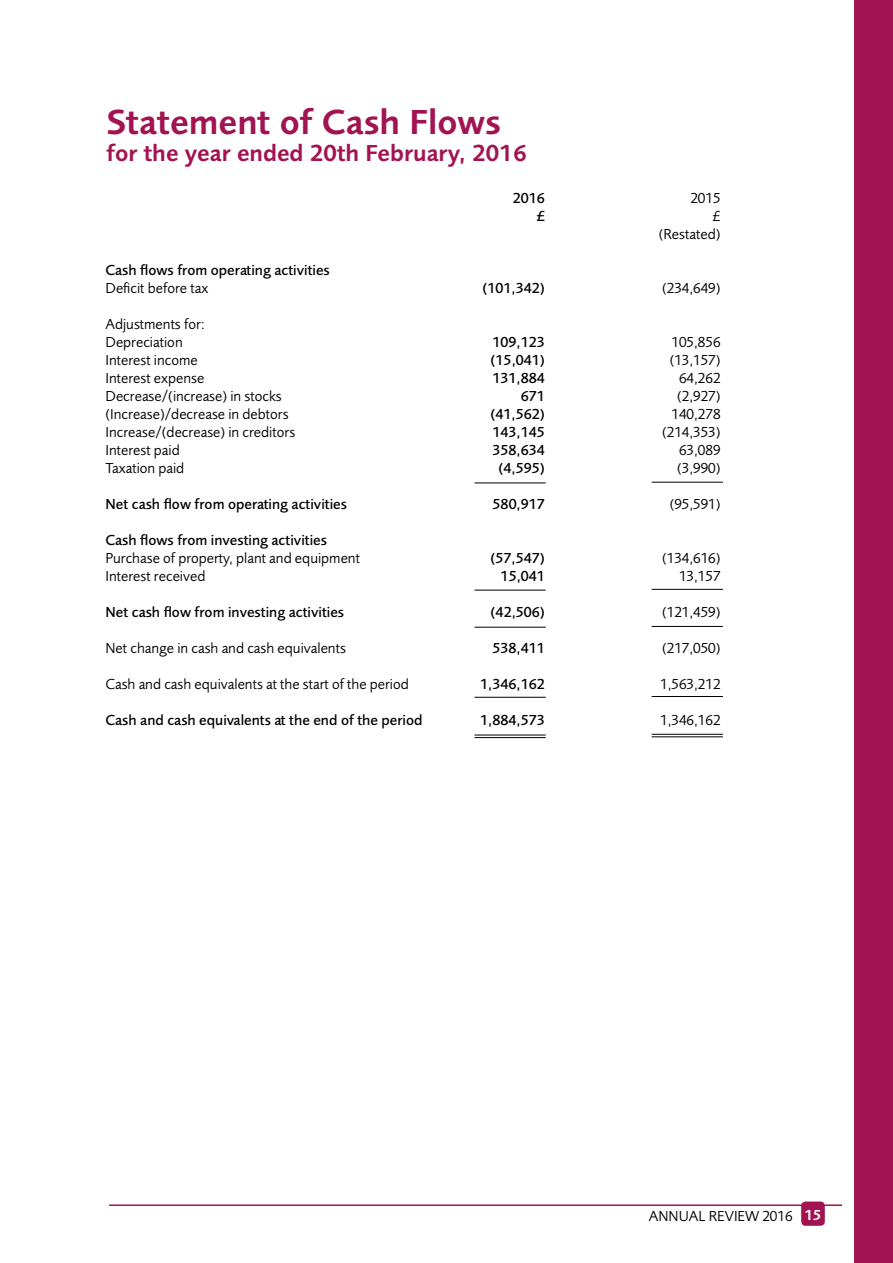
<style>
.page{position:relative;width:893px;height:1263px;background:#fff}
.page>*{position:absolute;margin:0;border:0;box-sizing:border-box;transform-origin:0 0}
.t1{font:600 36px "Foundry Sans";color:#a21352}
.t2{font:600 24px "Foundry Sans";color:#a21352}
.t3{font:15px/18px "Foundry Sans";color:#000;text-align:right}
.t4{font:500 15px "Foundry Sans";color:#000}
.s1{font-weight:600;color:#fff}
</style>
<div class="page">
<div style="left:801px;top:1201px;width:24px;height:25px;background:#a21352;border-radius:4px"></div>
<hr style="left:109px;top:1204px;width:733px;height:2px;background:#a21352">
<div style="left:855px;top:0;width:38px;height:1263px;background:#a21352"></div>
<hr style="left:652px;top:736px;width:71px;height:1px;background:#000">
<hr style="left:652px;top:734px;width:71px;height:1px;background:#000">
<hr style="left:652px;top:696px;width:71px;height:1px;background:#000">
<hr style="left:474px;top:737px;width:72px;height:1px;background:#000">
<hr style="left:474px;top:735px;width:72px;height:1px;background:#000">
<hr style="left:474px;top:697px;width:72px;height:1px;background:#000">
<hr style="left:652px;top:482px;width:71px;height:1px;background:#000">
<hr style="left:474px;top:482px;width:72px;height:1px;background:#000">
<hr style="left:652px;top:589px;width:71px;height:1px;background:#000">
<hr style="left:474px;top:590px;width:72px;height:1px;background:#000">
<hr style="left:652px;top:626px;width:71px;height:1px;background:#000">
<hr style="left:474px;top:627px;width:72px;height:1px;background:#000">
<h1 class="t1" style="left:106px;top:101px;width:396px">Statement of Cash Flows</h1>
<h2 class="t2" style="left:106px;top:139px;width:422px">for the year ended 20th February, 2016</h2>
<p class="t4" style="left:513px;top:189px;width:34px">2016</p>
<p class="t3" style="left:690px;top:189px;width:32px">2015</p>
<p class="t4" style="left:537px;top:207px;width:10px">£</p>
<p class="t3" style="left:659px;top:207px;width:63px">£ (Restated)</p>
<p class="t4" style="left:105px;top:261px;width:226px">Cash flows from operating activities</p>
<p class="t3" style="left:105px;top:279px;width:104px">Deficit before tax</p>
<p class="t4" style="left:482px;top:279px;width:64px">(101,342)</p>
<p class="t3" style="left:662px;top:279px;width:60px">(234,649)</p>
<p class="t3" style="left:105px;top:315px;width:101px;text-align:left">Adjustments for:<br>Depreciation</p>
<p class="t4" style="left:492px;top:333px;width:54px">109,123</p>
<p class="t3" style="left:672px;top:333px;width:50px">105,856</p>
<p class="t3" style="left:105px;top:351px;width:94px">Interest income</p>
<p class="t4" style="left:491px;top:351px;width:56px">(15,041)</p>
<p class="t3" style="left:670px;top:351px;width:52px">(13,157)</p>
<p class="t3" style="left:105px;top:369px;width:100px">Interest expense</p>
<p class="t4" style="left:492px;top:369px;width:54px">131,884</p>
<p class="t3" style="left:679px;top:369px;width:43px">64,262</p>
<p class="t3" style="left:105px;top:387px;width:178px">Decrease/(increase) in stocks</p>
<p class="t4" style="left:521px;top:387px;width:26px">671</p>
<p class="t3" style="left:677px;top:387px;width:45px">(2,927)</p>
<p class="t3" style="left:105px;top:405px;width:185px">(Increase)/decrease in debtors</p>
<p class="t4" style="left:490px;top:405px;width:56px">(41,562)</p>
<p class="t3" style="left:672px;top:405px;width:50px">140,278</p>
<p class="t3" style="left:105px;top:423px;width:191px">Increase/(decrease) in creditors</p>
<p class="t4" style="left:492px;top:423px;width:54px">143,145</p>
<p class="t3" style="left:662px;top:423px;width:60px">(214,353)</p>
<p class="t3" style="left:105px;top:441px;width:76px">Interest paid</p>
<p class="t4" style="left:492px;top:441px;width:54px">358,634</p>
<p class="t3" style="left:679px;top:441px;width:43px">63,089</p>
<p class="t3" style="left:105px;top:459px;width:80px">Taxation paid</p>
<p class="t4" style="left:498px;top:459px;width:48px">(4,595)</p>
<p class="t3" style="left:677px;top:459px;width:45px">(3,990)</p>
<p class="t4" style="left:105px;top:495px;width:243px">Net cash flow from operating activities</p>
<p class="t4" style="left:492px;top:495px;width:54px">580,917</p>
<p class="t3" style="left:670px;top:495px;width:52px">(95,591)</p>
<p class="t4" style="left:105px;top:531px;width:223px">Cash flows from investing activities</p>
<p class="t3" style="left:105px;top:549px;width:256px">Purchase of property, plant and equipment</p>
<p class="t4" style="left:490px;top:549px;width:56px">(57,547)</p>
<p class="t3" style="left:662px;top:549px;width:60px">(134,616)</p>
<p class="t3" style="left:105px;top:567px;width:102px">Interest received</p>
<p class="t4" style="left:501px;top:567px;width:46px">15,041</p>
<p class="t3" style="left:679px;top:567px;width:43px">13,157</p>
<p class="t4" style="left:105px;top:603px;width:240px">Net cash flow from investing activities</p>
<p class="t4" style="left:491px;top:603px;width:56px">(42,506)</p>
<p class="t3" style="left:662px;top:603px;width:60px">(121,459)</p>
<p class="t3" style="left:105px;top:639px;width:242px">Net change in cash and cash equivalents</p>
<p class="t4" style="left:492px;top:639px;width:54px">538,411</p>
<p class="t3" style="left:662px;top:639px;width:60px">(217,050)</p>
<p class="t3" style="left:105px;top:675px;width:305px">Cash and cash equivalents at the start of the period</p>
<p class="t4" style="left:480px;top:675px;width:66px">1,346,162</p>
<p class="t3" style="left:660px;top:675px;width:62px">1,563,212</p>
<p class="t4" style="left:105px;top:711px;width:319px">Cash and cash equivalents at the end of the period</p>
<p class="t4" style="left:480px;top:711px;width:66px">1,884,573</p>
<p class="t3" style="left:660px;top:711px;width:62px">1,346,162</p>
<p class="t3" style="left:649px;top:1206px;width:174px">ANNUAL REVIEW 2016 <span class="s1">15</span></p>
</div>
